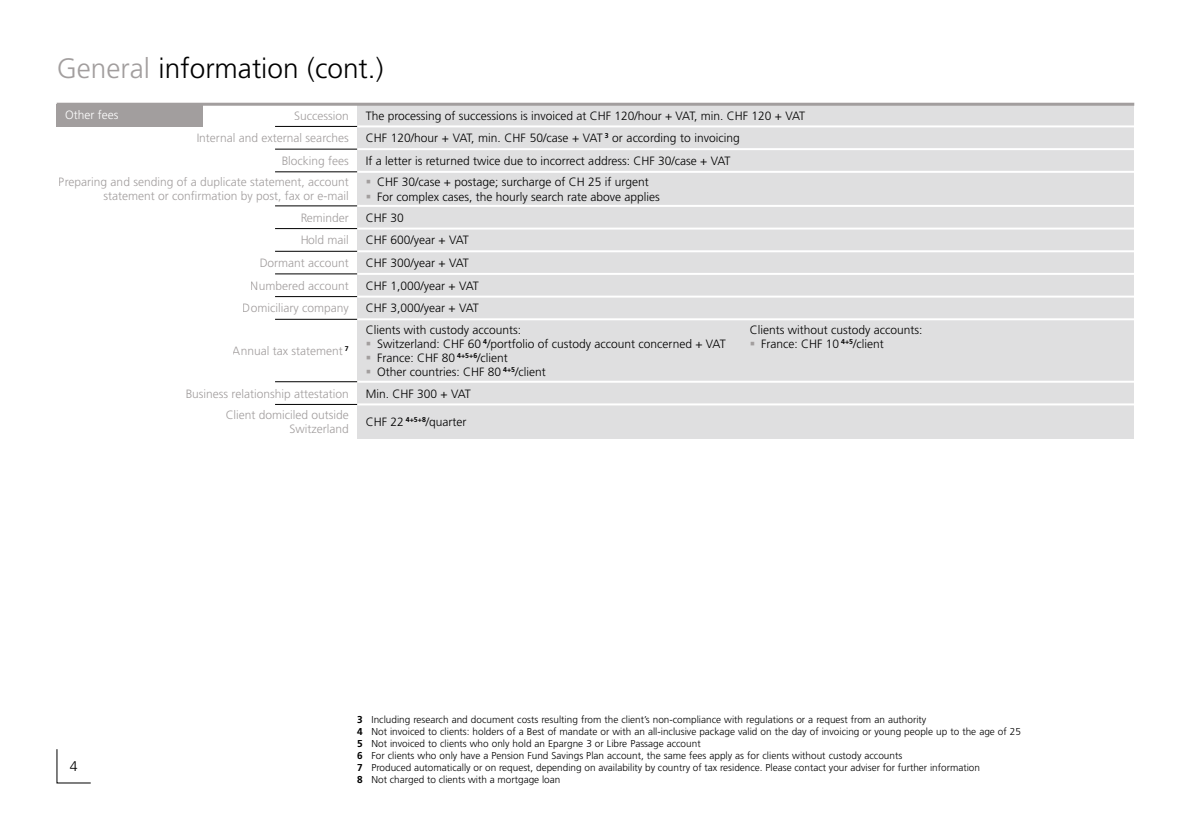
<style>
.page{position:relative;width:1191px;height:840px;background:#fff}
.page>*{position:absolute;margin:0;border:0;box-sizing:border-box;transform-origin:0 0}
.t1{font:300 28px "Frutiger LT Std";color:#000}
.t2{font:300 14px "Frutiger LT Std";color:#000}
.t3{font:300 12px/22.6px "Frutiger LT Std";color:#000}
.t4{font:300 12px/22.6px "Frutiger LT Std";color:#a29e9e;text-align:right}
.t5{font:300 12px "Frutiger LT Std";color:#fff}
.t6{font:300 10px/12px "Frutiger LT Std";color:#000}
.s1{color:#a29e9e}
.s2{font-family:"Frutiger LT"}
.s3{font-weight:700}
</style>
<div class="page">
<div style="left:357px;top:104px;width:777px;height:22px;background:#dfdfe0"></div>
<div style="left:357px;top:126px;width:777px;height:23px;background:#dfdfe0"></div>
<div style="left:57px;top:104px;width:146px;height:23px;background:#a29e9e"></div>
<div style="left:357px;top:274px;width:777px;height:22px;background:#dfdfe0"></div>
<div style="left:357px;top:296px;width:777px;height:23px;background:#dfdfe0"></div>
<div style="left:357px;top:228px;width:777px;height:23px;background:#dfdfe0"></div>
<div style="left:357px;top:381px;width:777px;height:23px;background:#dfdfe0"></div>
<div style="left:357px;top:404px;width:777px;height:34px;background:#dfdfe0"></div>
<div style="left:357px;top:206px;width:777px;height:22px;background:#dfdfe0"></div>
<div style="left:357px;top:251px;width:777px;height:23px;background:#dfdfe0"></div>
<div style="left:357px;top:172px;width:777px;height:34px;background:#dfdfe0"></div>
<div style="left:357px;top:149px;width:777px;height:23px;background:#dfdfe0"></div>
<hr style="left:57px;top:103px;width:1077px;height:3px;background:#a29e9e">
<svg style="left:56px;top:749px;width:35px;height:34px"></svg>
<div style="left:357px;top:319px;width:777px;height:62px;background:#dfdfe0"></div>
<hr style="left:275px;top:319px;width:82px;height:1px;background:#000">
<hr style="left:357px;top:318px;width:777px;height:2px;background:#fff">
<hr style="left:275px;top:126px;width:82px;height:1px;background:#000">
<hr style="left:357px;top:125px;width:777px;height:2px;background:#fff">
<hr style="left:275px;top:149px;width:82px;height:1px;background:#000">
<hr style="left:357px;top:148px;width:777px;height:2px;background:#fff">
<hr style="left:275px;top:228px;width:82px;height:1px;background:#000">
<hr style="left:357px;top:227px;width:777px;height:2px;background:#fff">
<hr style="left:275px;top:251px;width:82px;height:1px;background:#000">
<hr style="left:357px;top:250px;width:777px;height:2px;background:#fff">
<hr style="left:275px;top:296px;width:82px;height:1px;background:#000">
<hr style="left:357px;top:295px;width:777px;height:2px;background:#fff">
<hr style="left:275px;top:404px;width:82px;height:1px;background:#000">
<hr style="left:357px;top:403px;width:777px;height:2px;background:#fff">
<hr style="left:275px;top:381px;width:82px;height:1px;background:#000">
<hr style="left:357px;top:380px;width:777px;height:2px;background:#fff">
<hr style="left:275px;top:273px;width:82px;height:1px;background:#000">
<hr style="left:357px;top:273px;width:777px;height:2px;background:#fff">
<hr style="left:275px;top:205px;width:82px;height:1px;background:#000">
<hr style="left:357px;top:205px;width:777px;height:2px;background:#fff">
<hr style="left:275px;top:171px;width:82px;height:1px;background:#000">
<hr style="left:357px;top:171px;width:777px;height:2px;background:#fff">
<h1 class="t1" style="left:57px;top:52px;width:328px"><span class="s1">General</span> information (cont.)</h1>
<p class="t5" style="left:65px;top:108px;width:55px">Other fees</p>
<p class="t4" style="left:196px;top:104px;width:154px">Succession<br>Internal and external searches</p>
<p class="t3" style="left:366px;top:104px;width:441px">The processing of successions is invoiced at CHF 120/hour + VAT, min. CHF 120 + VAT<br>CHF 120/hour + VAT, min. CHF 50/case + VAT <sup>3</sup> or according to invoicing</p>
<p class="t4" style="left:281px;top:150px;width:69px">Blocking fees</p>
<p class="t3" style="left:366px;top:150px;width:366px">If a letter is returned twice due to incorrect address: CHF 30/case + VAT</p>
<p class="t4" style="left:59px;top:175px;width:291px;line-height:14px">Preparing and sending of a duplicate statement, account statement or confirmation by post, fax or e-mail</p>
<p class="t3" style="left:366px;top:171px;width:285px"><span class="s1">▪</span> CHF 30/case + postage; surcharge of CH 25 if urgent</p>
<p class="t3" style="left:366px;top:185px;width:295px"><span class="s1">▪</span> For complex cases, the hourly search rate above applies</p>
<p class="t4" style="left:300px;top:206px;width:50px">Reminder</p>
<p class="t4" style="left:300px;top:229px;width:50px">Hold mail</p>
<p class="t3" style="left:366px;top:206px;width:40px">CHF 30</p>
<p class="t3" style="left:366px;top:229px;width:105px">CHF 600/year + VAT</p>
<p class="t4" style="left:259px;top:251px;width:91px">Dormant account</p>
<p class="t3" style="left:366px;top:251px;width:105px">CHF 300/year + VAT</p>
<p class="t4" style="left:243px;top:274px;width:107px">Numbered account<br>Domiciliary company</p>
<p class="t4" style="left:233px;top:339px;width:117px">Annual tax statement <sup>7</sup></p>
<p class="t3" style="left:366px;top:274px;width:115px">CHF 1,000/year + VAT<br>CHF 3,000/year + VAT</p>
<p class="t3" style="left:366px;top:318px;width:157px">Clients with custody accounts:</p>
<p class="t3" style="left:749px;top:318px;width:174px">Clients without custody accounts:</p>
<p class="t3" style="left:366px;top:332px;width:361px"><span class="s1">▪</span> Switzerland: CHF 60 <sup>4</sup>/portfolio of custody account concerned + VAT</p>
<p class="t3" style="left:749px;top:332px;width:135px"><span class="s1">▪</span> France: CHF 10 <sup>4+5</sup>/client</p>
<p class="t3" style="left:366px;top:346px;width:144px"><span class="s1">▪</span> France: CHF 80 <sup>4+5+6</sup>/client</p>
<p class="t3" style="left:366px;top:360px;width:182px"><span class="s1">▪</span> Other countries: CHF 80 <sup>4+5</sup>/client</p>
<p class="t4" style="left:186px;top:382px;width:165px">Business relationship attestation</p>
<p class="t3" style="left:366px;top:382px;width:107px">Min. CHF 300 + VAT</p>
<p class="t4" style="left:225px;top:408px;width:125px;line-height:14px">Client domiciled outside<br>Switzerland</p>
<p class="t3" style="left:366px;top:411px;width:102px">CHF 2<span class="s2">2</span> <sup>4+5+8</sup>/quarter</p>
<p class="t2" style="left:70px;top:758px;width:9px">4</p>
<p class="t6" style="left:357px;top:713px;width:665px"><span class="s3">3</span> Including research and document costs resulting from the client’s non-compliance with regulations or a request from an authority<br><span class="s3">4</span> Not invoiced to clients: holders of a Best of mandate or with an all-inclusive package valid on the day of invoicing or young people up to the age of 25<br><span class="s3">5</span> Not invoiced to clients who only hold an Epargne 3 or Libre Passage account<br><span class="s3">6</span> For clients who only have a Pension Fund Savings Plan account, the same fees apply as for clients without custody accounts<br><span class="s3">7</span> Produced automatically or on request, depending on availability by country of tax residence. Please contact your adviser for further information<br><span class="s3">8</span> Not charged to clients with a mortgage loan</p>
</div>
